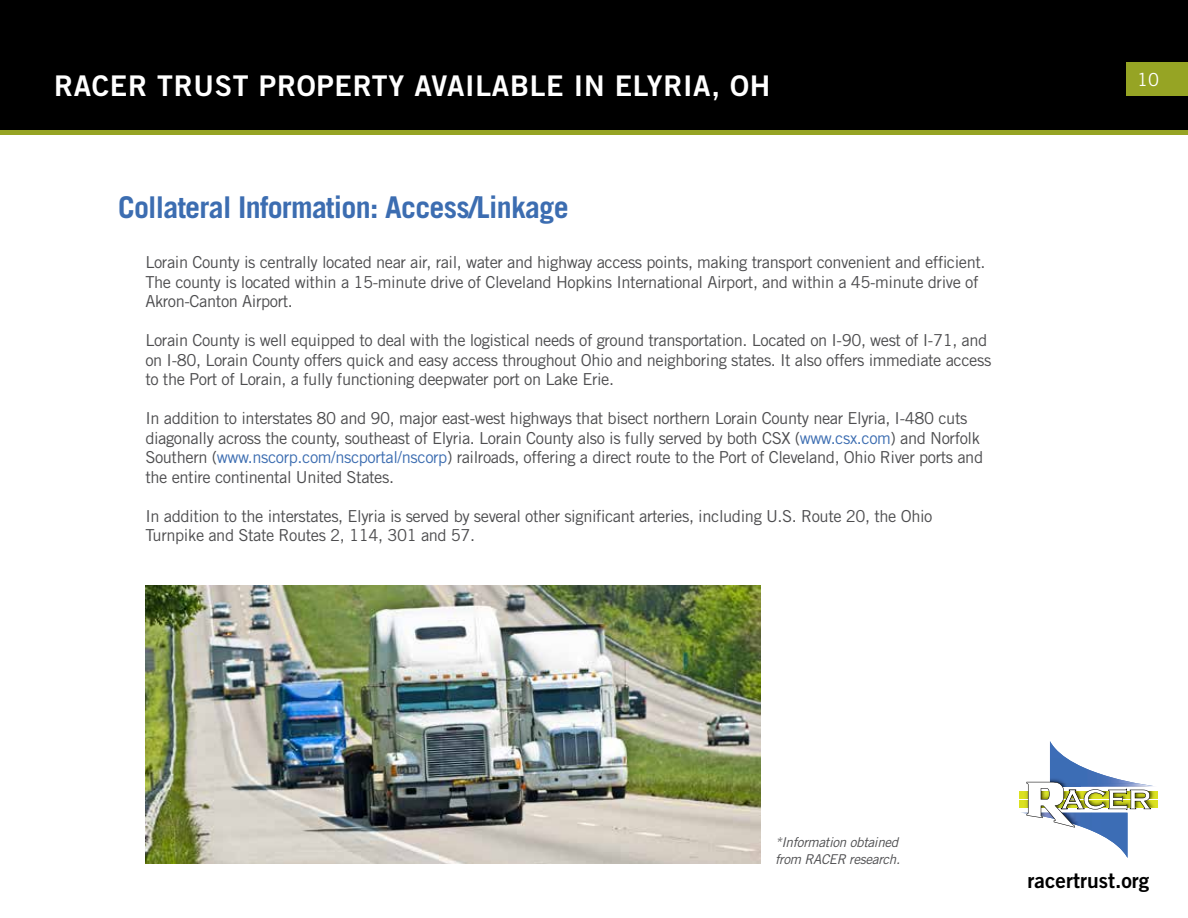
<style>
.page{position:relative;width:1188px;height:918px;background:#fff}
.page>*{position:absolute;margin:0;border:0;box-sizing:border-box;transform-origin:0 0}
.t1{font:700 30px "Trade Gothic LT Std";letter-spacing:-.025em;color:#3c6db1}
.t2{font:28.5px "Trade Gothic LT Std Bd 2";letter-spacing:.025em;color:#fff}
.t3{font:21px "Trade Gothic LT Std Bd 2";color:#000}
.t4{font:18px "Trade Gothic LT Std";color:#fff}
.t5{font:16.5px/19.5px "Trade Gothic LT Std";letter-spacing:-.025em;color:#4d4d4f}
.t6{font:italic 13.5px/16.5px "Trade Gothic LT Std";letter-spacing:-.025em;color:#4d4d4f}
.s1{color:#3c6db1}
</style>
<div class="page">
<div style="left:1px;top:1px;width:1186px;height:131px;background:#000"></div>
<div style="left:0;top:0;width:1188px;height:133px;border:2px solid #000"></div>
<div style="left:1126px;top:62px;width:62px;height:34px;background:#96a424"></div>
<div style="left:0;top:130px;width:1188px;height:5px;background:#96a424"></div>
<div style="left:1019px;top:791px;width:139px;height:7px;background:#dbe120"></div>
<div style="left:1019px;top:801px;width:139px;height:7px;background:#dbe120"></div>
<svg style="left:1021px;top:741px;width:137px;height:117px"></svg>
<img style="left:145px;top:586px;width:615px;height:278px">
<h2 class="t2" style="left:54px;top:68px;width:718px">RACER TRUST PROPERTY AVAILABLE IN ELYRIA, OH</h2>
<h1 class="t1" style="left:118px;top:189px;width:452px">Collateral Information: Access/Linkage</h1>
<p class="t5" style="left:145px;top:253px;width:842px">Lorain County is centrally located near air, rail, water and highway access points, making transport convenient and efficient.<br>The county is located within a 15-minute drive of Cleveland Hopkins International Airport, and within a 45-minute drive of<br>Akron-Canton Airport.</p>
<p class="t5" style="left:145px;top:331px;width:847px">Lorain County is well equipped to deal with the logistical needs of ground transportation. Located on I-90, west of I-71, and on I-80, Lorain County offers quick and easy access throughout Ohio and neighboring states. It also offers immediate access to the Port of Lorain, a fully functioning deepwater port on Lake Erie.</p>
<p class="t5" style="left:145px;top:409px;width:839px">In addition to interstates 80 and 90, major east-west highways that bisect northern Lorain County near Elyria, I-480 cuts diagonally across the county, southeast of Elyria. Lorain County also is fully served by both CSX (<span class="s1">www.csx.com</span>) and Norfolk Southern (<span class="s1">www.nscorp.com/nscportal/nscorp</span>) railroads, offering a direct route to the Port of Cleveland, Ohio River ports and the entire continental United States.</p>
<p class="t5" style="left:145px;top:506px;width:789px">In addition to the interstates, Elyria is served by several other significant arteries, including U.S. Route 20, the Ohio<br>Turnpike and State Routes 2, 114, 301 and 57.</p>
<p class="t4" style="left:1137px;top:68px;width:23px">10</p>
<p class="t6" style="left:775px;top:835px;width:127px">*Information obtained from RACER research.</p>
<p class="t3" style="left:1028px;top:867px;width:123px">racertrust.org</p>
</div>
